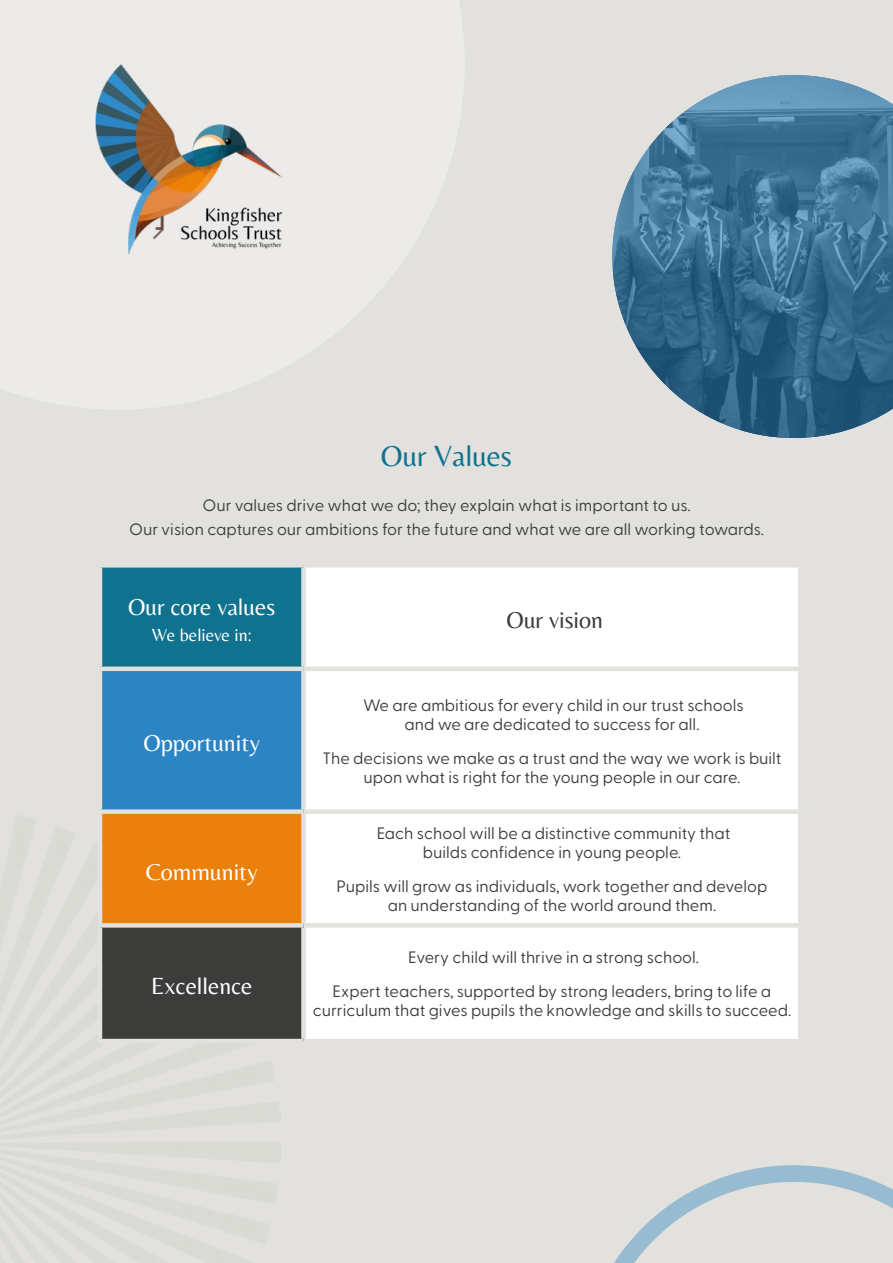
<style>
.page{position:relative;width:893px;height:1263px;background:#e2e1dd}
.page>*{position:absolute;margin:0;border:0;box-sizing:border-box;transform-origin:0 0}
.t1{font:30px "Belleza";color:#0f728e}
.t2{font:24px "Belleza";color:#fff}
.t3{font:24px "Belleza";color:#3c3c3b}
.t4{font:18px "Belleza";color:#fff}
.t5{font:16.5px/18.9px "Greycliff CF";color:#3c3c3b;text-align:center}
</style>
<div class="page">
<svg style="left:579px;top:1165px;width:314px;height:98px;background:#d5dadb"></svg>
<svg style="left:0;top:0;width:465px;height:410px;background:#eae9e6"></svg>
<img style="left:85px;top:56px;width:208px;height:208px">
<div style="left:0;top:808px;width:280px;height:455px;background:#deddd9"></div>
<svg style="left:612px;top:75px;width:281px;height:363px;background:#54809d"></svg>
<div style="left:100px;top:565px;width:203px;height:104px;background:#0f728e"></div>
<svg style="left:306px;top:568px;width:492px;height:471px"></svg>
<div style="left:100px;top:669px;width:203px;height:143px;background:#2c84c2"></div>
<div style="left:100px;top:812px;width:203px;height:113px;background:#ec800c"></div>
<div style="left:100px;top:925px;width:203px;height:116px;background:#3c3c3b"></div>
<div style="left:98px;top:563px;width:205px;height:5px;background:#e2e1dd"></div>
<hr style="left:98px;top:568px;width:4px;height:98px;background:#e2e1dd">
<div style="left:303px;top:563px;width:499px;height:5px;background:#e2e1dd"></div>
<div style="left:301px;top:568px;width:5px;height:98px;background:#e2e1dd"></div>
<hr style="left:798px;top:568px;width:4px;height:98px;background:#e2e1dd">
<div style="left:98px;top:666px;width:205px;height:5px;background:#e2e1dd"></div>
<hr style="left:98px;top:671px;width:4px;height:138px;background:#e2e1dd">
<div style="left:303px;top:666px;width:499px;height:5px;background:#e2e1dd"></div>
<div style="left:301px;top:671px;width:5px;height:138px;background:#e2e1dd"></div>
<hr style="left:798px;top:671px;width:4px;height:138px;background:#e2e1dd">
<div style="left:98px;top:809px;width:205px;height:5px;background:#e2e1dd"></div>
<hr style="left:98px;top:814px;width:4px;height:109px;background:#e2e1dd">
<div style="left:303px;top:809px;width:499px;height:5px;background:#e2e1dd"></div>
<div style="left:301px;top:814px;width:5px;height:109px;background:#e2e1dd"></div>
<hr style="left:798px;top:814px;width:4px;height:109px;background:#e2e1dd">
<div style="left:98px;top:923px;width:205px;height:5px;background:#e2e1dd"></div>
<hr style="left:98px;top:928px;width:4px;height:111px;background:#e2e1dd">
<div style="left:303px;top:923px;width:499px;height:5px;background:#e2e1dd"></div>
<div style="left:301px;top:928px;width:5px;height:111px;background:#e2e1dd"></div>
<hr style="left:798px;top:928px;width:4px;height:111px;background:#e2e1dd">
<hr style="left:98px;top:1039px;width:205px;height:4px;background:#e2e1dd">
<hr style="left:303px;top:1039px;width:499px;height:4px;background:#e2e1dd">
<h1 class="t1" style="left:381px;top:431px;width:133px">Our Values</h1>
<p class="t5" style="left:129px;top:492px;width:636px;line-height:24px">Our values drive what we do; they explain what is important to us.<br>Our vision captures our ambitions for the future and what we are all working towards.</p>
<h2 class="t2" style="left:128px;top:587px;width:149px">Our core values</h2>
<p class="t4" style="left:152px;top:620px;width:101px">We believe in:</p>
<h2 class="t2" style="left:143px;top:723px;width:118px">Opportunity</h2>
<h2 class="t2" style="left:146px;top:851px;width:114px">Community</h2>
<h2 class="t2" style="left:151px;top:966px;width:103px">Excellence</h2>
<h2 class="t3" style="left:507px;top:600px;width:98px">Our vision</h2>
<p class="t5" style="left:363px;top:694px;width:382px">We are ambitious for every child in our trust schools and we are dedicated to success for all.</p>
<p class="t5" style="left:322px;top:747px;width:460px">The decisions we make as a trust and the way we work is built upon what is right for the young people in our care.</p>
<p class="t5" style="left:377px;top:823px;width:355px">Each school will be a distinctive community that builds confidence in young people.</p>
<p class="t5" style="left:336px;top:875px;width:432px">Pupils will grow as individuals, work together and develop an understanding of the world around them.</p>
<p class="t5" style="left:333px;top:939px;width:440px;line-height:33.9px">Every child will thrive in a strong school.<br>Expert teachers, supported by strong leaders, bring to life a</p>
<p class="t5" style="left:313px;top:1000px;width:480px">curriculum that gives pupils the knowledge and skills to succeed.</p>
</div>
